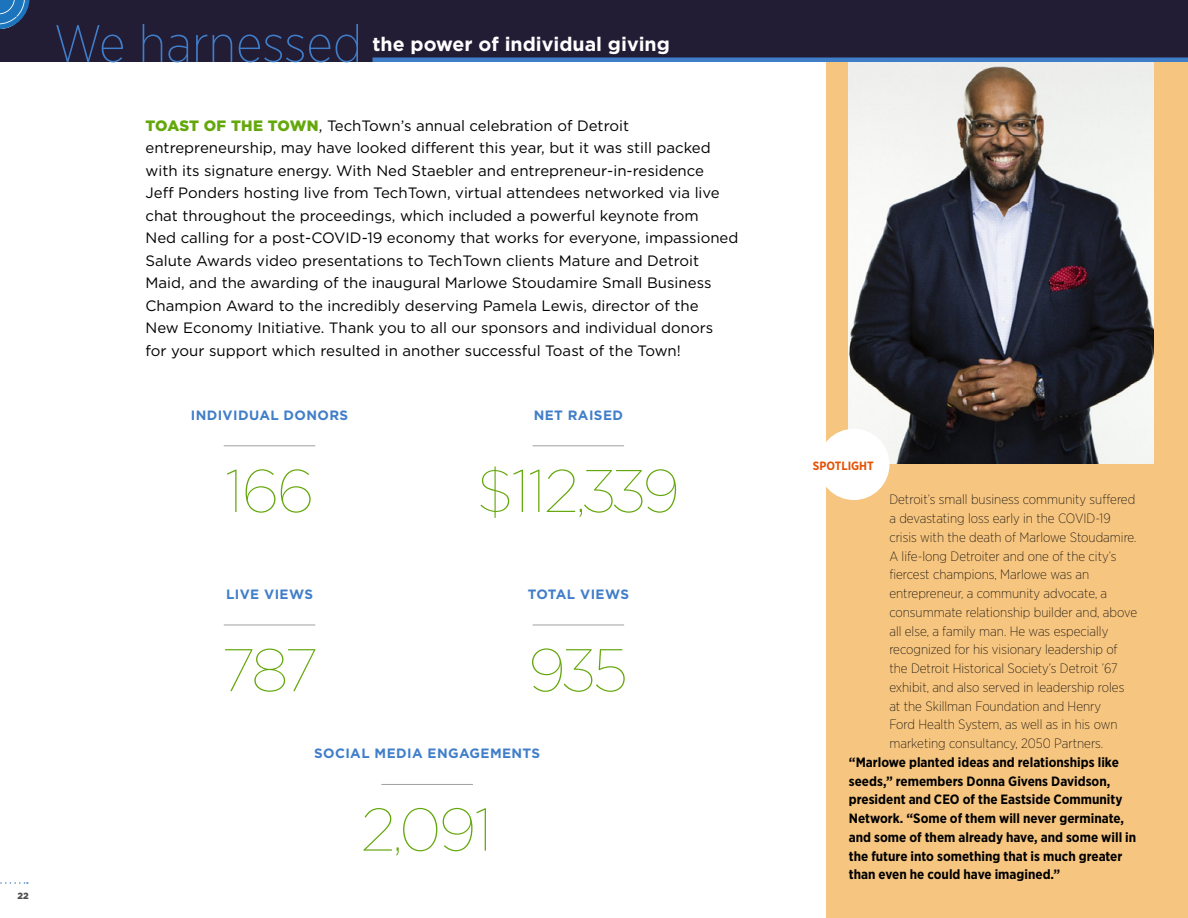
<style>
.page{position:relative;width:1188px;height:918px;background:#fff}
.page>*{position:absolute;margin:0;border:0;box-sizing:border-box;transform-origin:0 0}
.t1{font:100 60px "Gotham";letter-spacing:-.04em;color:#64a70b}
.t2{font:200 52.5px "Gotham Narrow";color:#407ec9}
.t3{font:700 19.5px "Gotham";color:#fff}
.t4{font:15px/22.5px "Gotham";color:#000}
.t5{font:200 13.5px/18.8px "Gotham Narrow";color:#000}
.t6{font:700 13.5px/18.8px "Gotham Narrow";color:#000}
.t7{font:700 13.5px "Gotham";letter-spacing:.03em;color:#407ec9}
.t8{font:700 12px "Gotham Narrow";color:#e35205}
.t9{font:900 9px "Gotham";color:#4d4d4f}
.s1{font-weight:900;color:#64a70b}
</style>
<div class="page">
<svg style="left:0;top:882px;width:28px;height:2px"></svg>
<div style="left:826px;top:56px;width:362px;height:862px;background:#f6c580"></div>
<img style="left:849px;top:62px;width:304px;height:401px">
<div style="left:0;top:0;width:1188px;height:62px;background:#221c35"></div>
<div style="left:373px;top:57px;width:815px;height:5px;background:#407ec9"></div>
<hr style="left:224px;top:445px;width:91px;height:1px;background:#9d9fa2">
<hr style="left:224px;top:625px;width:91px;height:1px;background:#9d9fa2">
<hr style="left:381px;top:784px;width:92px;height:1px;background:#9d9fa2">
<hr style="left:533px;top:445px;width:91px;height:1px;background:#9d9fa2">
<hr style="left:533px;top:625px;width:91px;height:1px;background:#9d9fa2">
<svg style="left:0;top:0;width:30px;height:29px"></svg>
<div style="left:818px;top:429px;width:71px;height:71px;background:#fff;border-radius:50%"></div>
<h2 class="t2" style="left:54px;top:12px;width:310px">We harnessed</h2>
<h3 class="t3" style="left:373px;top:31px;width:299px">the power of individual giving</h3>
<p class="t4" style="left:146px;top:114px;width:594px"><span class="s1">TOAST OF THE TOWN</span>, TechTown’s annual celebration of Detroit entrepreneurship, may have looked different this year, but it was still packed with its signature energy. With Ned Staebler and entrepreneur-in-residence<br>Jeff Ponders hosting live from TechTown, virtual attendees networked via live chat throughout the proceedings, which included a powerful keynote from<br>Ned calling for a post-COVID-19 economy that works for everyone, impassioned Salute Awards video presentations to TechTown clients Mature and Detroit Maid, and the awarding of the inaugural Marlowe Stoudamire Small Business Champion Award to the incredibly deserving Pamela Lewis, director of the<br>New Economy Initiative. Thank you to all our sponsors and individual donors<br>for your support which resulted in another successful Toast of the Town!</p>
<p class="t7" style="left:191px;top:406px;width:159px">INDIVIDUAL DONORS</p>
<h1 class="t1" style="left:225px;top:454px;width:91px">166</h1>
<p class="t7" style="left:534px;top:406px;width:91px">NET RAISED</p>
<h1 class="t1" style="left:476px;top:454px;width:205px">$112,339</h1>
<p class="t9" style="left:18px;top:890px;width:13px">22</p>
<p class="t7" style="left:226px;top:585px;width:88px">LIVE VIEWS</p>
<h1 class="t1" style="left:222px;top:633px;width:96px">787</h1>
<p class="t7" style="left:528px;top:585px;width:103px">TOTAL VIEWS</p>
<h1 class="t1" style="left:529px;top:633px;width:101px">935</h1>
<p class="t7" style="left:314px;top:744px;width:228px">SOCIAL MEDIA ENGAGEMENTS</p>
<h1 class="t1" style="left:361px;top:793px;width:134px">2,091</h1>
<p class="t8" style="left:813px;top:458px;width:63px">SPOTLIGHT</p>
<p class="t5" style="left:889px;top:490px;width:249px">Detroit’s small business community suffered a devastating loss early in the COVID-19 crisis with the death of Marlowe Stoudamire.<br>A life-long Detroiter and one of the city’s fiercest champions, Marlowe was an entrepreneur, a community advocate, a consummate relationship builder and, above all else, a family man. He was especially recognized for his visionary leadership of the Detroit Historical Society’s Detroit ’67 exhibit, and also served in leadership roles at the Skillman Foundation and Henry<br>Ford Health System, as well as in his own marketing consultancy, 2050 Partners.</p>
<p class="t6" style="left:849px;top:753px;width:289px">“Marlowe planted ideas and relationships like seeds,” remembers Donna Givens Davidson, president and CEO of the Eastside Community Network. “Some of them will never germinate, and some of them already have, and some will in the future into something that is much greater than even he could have imagined.”</p>
</div>
